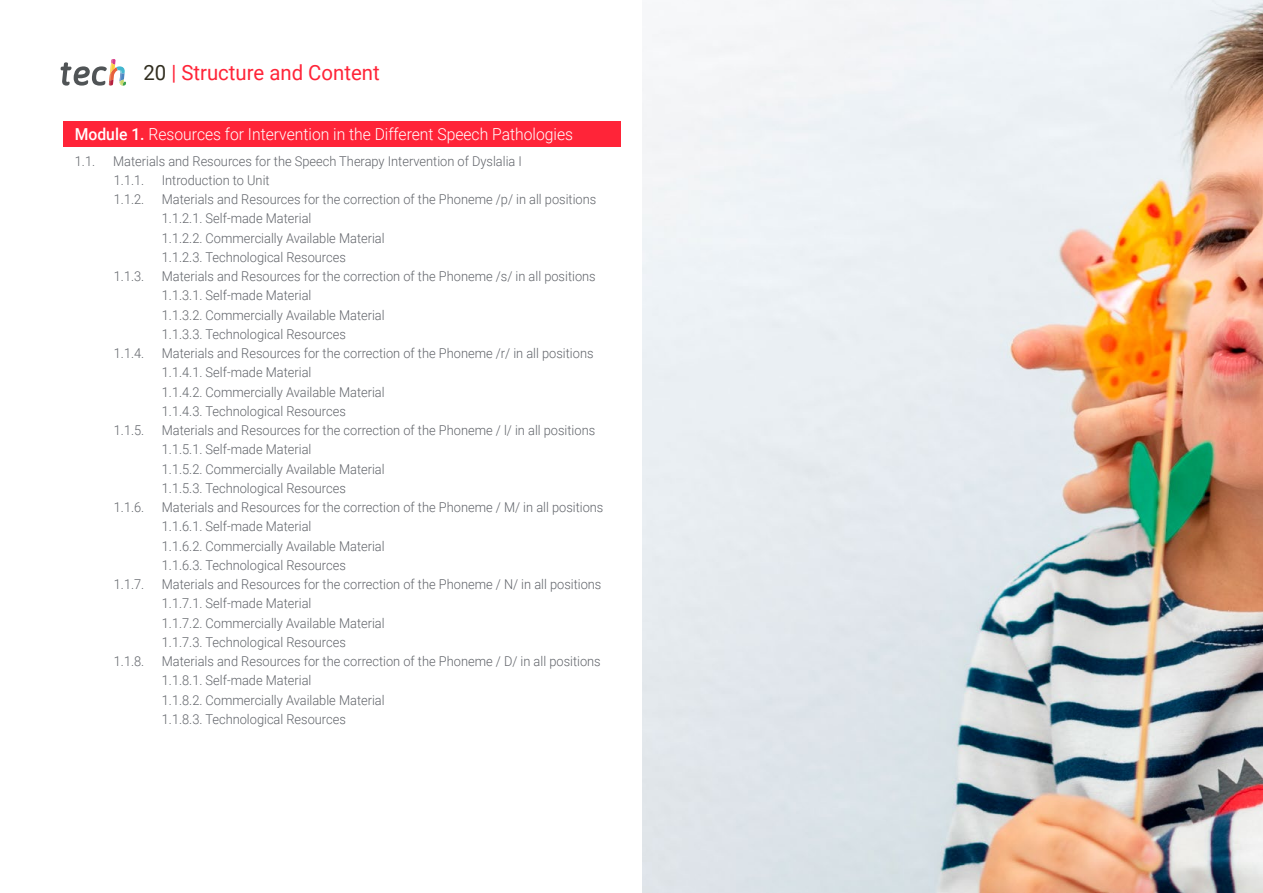
<style>
.page{position:relative;width:1263px;height:893px;background:#fff}
.page>*{position:absolute;margin:0;border:0;box-sizing:border-box;transform-origin:0 0}
.t1{font:21px "Roboto";color:#ff2438}
.t2{font:300 16.5px "Roboto";color:#fff;scale:.95 1}
.t3{font:300 13.5px/19.2px "Roboto";color:#61646a;scale:.95 1}
.s1{color:#312e20}
.s2{font-weight:500}
</style>
<div class="page">
<div style="left:64px;top:121px;width:557px;height:25px;background:#ff2438"></div>
<svg style="left:61px;top:59px;width:65px;height:27px"></svg>
<img style="left:642px;top:0;width:621px;height:893px">
<h1 class="t1" style="left:144px;top:57px;width:238px"><span class="s1">20</span> | Structure and Content</h1>
<p class="t2" style="left:75px;top:123px;width:526px"><span class="s2">Module 1.</span> Resources for Intervention in the Different Speech Pathologies</p>
<p class="t3" style="left:75px;top:151px;width:23px">1.1.</p>
<p class="t3" style="left:113px;top:151px;width:432px">Materials and Resources for the Speech Therapy Intervention of Dyslalia I<br>1.1.1.</p>
<p class="t3" style="left:162px;top:170px;width:115px">Introduction to Unit</p>
<p class="t3" style="left:114px;top:189px;width:34px">1.1.2.</p>
<p class="t3" style="left:162px;top:189px;width:459px">Materials and Resources for the correction of the Phoneme /p/ in all positions 1.1.2.1. Self-made Material<br>1.1.2.2. Commercially Available Material<br>1.1.2.3. Technological Resources</p>
<p class="t3" style="left:114px;top:266px;width:34px">1.1.3.</p>
<p class="t3" style="left:162px;top:266px;width:458px">Materials and Resources for the correction of the Phoneme /s/ in all positions 1.1.3.1. Self-made Material<br>1.1.3.2. Commercially Available Material<br>1.1.3.3. Technological Resources</p>
<p class="t3" style="left:114px;top:343px;width:34px">1.1.4.</p>
<p class="t3" style="left:162px;top:343px;width:456px">Materials and Resources for the correction of the Phoneme /r/ in all positions 1.1.4.1. Self-made Material<br>1.1.4.2. Commercially Available Material<br>1.1.4.3. Technological Resources</p>
<p class="t3" style="left:114px;top:420px;width:34px">1.1.5.</p>
<p class="t3" style="left:162px;top:420px;width:458px">Materials and Resources for the correction of the Phoneme / l/ in all positions 1.1.5.1. Self-made Material<br>1.1.5.2. Commercially Available Material<br>1.1.5.3. Technological Resources</p>
<p class="t3" style="left:114px;top:497px;width:34px">1.1.6.</p>
<p class="t3" style="left:162px;top:497px;width:466px">Materials and Resources for the correction of the Phoneme / M/ in all positions 1.1.6.1. Self-made Material<br>1.1.6.2. Commercially Available Material<br>1.1.6.3. Technological Resources</p>
<p class="t3" style="left:114px;top:574px;width:34px">1.1.7.</p>
<p class="t3" style="left:162px;top:574px;width:464px">Materials and Resources for the correction of the Phoneme / N/ in all positions 1.1.7.1. Self-made Material<br>1.1.7.2. Commercially Available Material<br>1.1.7.3. Technological Resources</p>
<p class="t3" style="left:114px;top:651px;width:34px">1.1.8.</p>
<p class="t3" style="left:162px;top:651px;width:463px">Materials and Resources for the correction of the Phoneme / D/ in all positions 1.1.8.1. Self-made Material<br>1.1.8.2. Commercially Available Material<br>1.1.8.3. Technological Resources</p>
</div>
